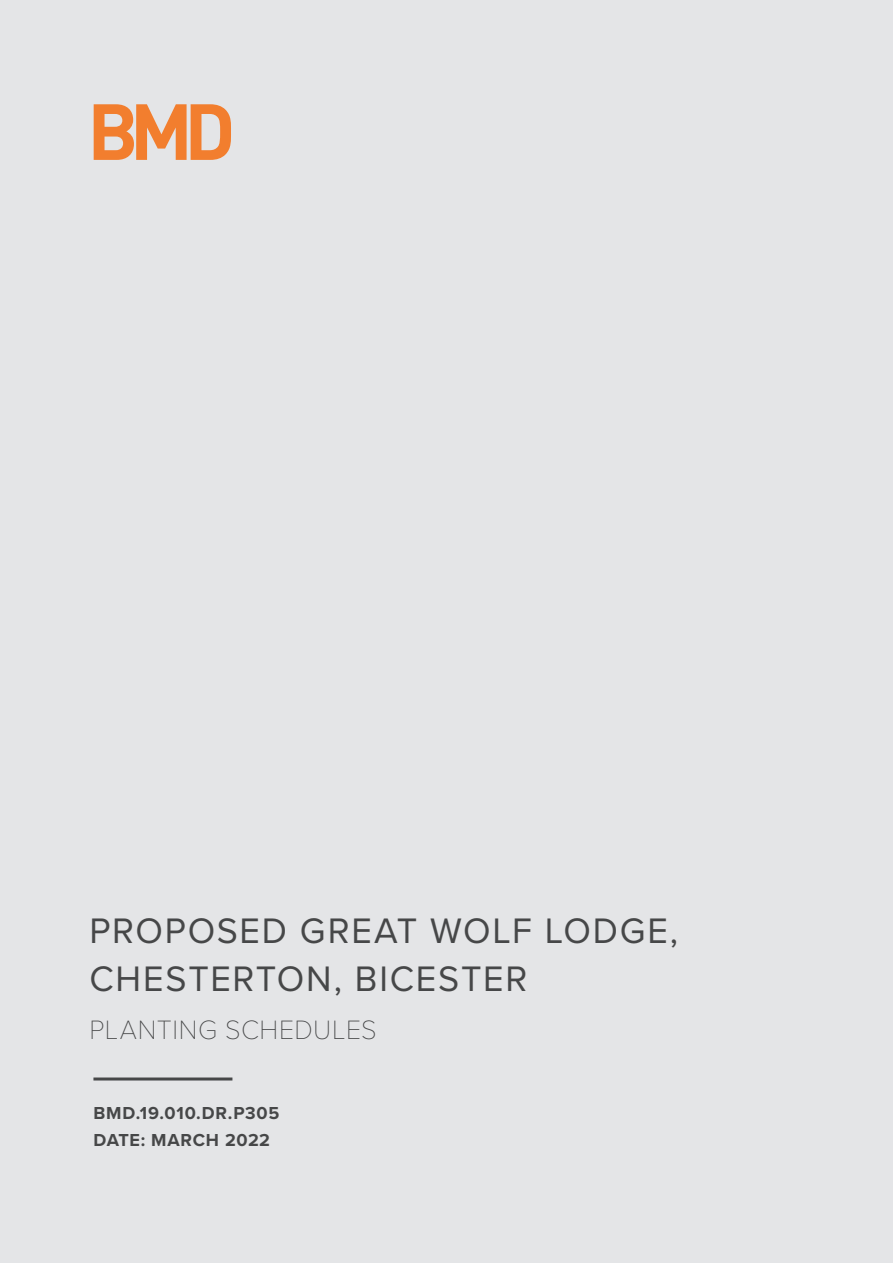
<style>
.page{position:relative;width:893px;height:1263px;background:#e4e5e7}
.page>*{position:absolute;margin:0;border:0;box-sizing:border-box;transform-origin:0 0}
.t1{font:36.75px "Proxima Nova";letter-spacing:.05em;color:#464748}
.t2{font:100 27.6px "Proxima Nova T";letter-spacing:.02em;color:#464748}
.t3{font:700 18px "Proxima Nova";letter-spacing:.04em;color:#464748}
</style>
<div class="page">
<svg style="left:94px;top:104px;width:137px;height:56px"></svg>
<hr style="left:93px;top:1077px;width:139px;height:3px;background:#464748">
<p class="t1" style="left:90px;top:903px;width:590px">PROPOSED GREAT WOLF LODGE,</p>
<p class="t1" style="left:90px;top:951px;width:439px">CHESTERTON, BICESTER</p>
<p class="t2" style="left:90px;top:1009px;width:289px">PLANTING SCHEDULES</p>
<p class="t3" style="left:94px;top:1099px;width:187px">BMD.19.010.DR.P305</p>
<p class="t3" style="left:94px;top:1126px;width:178px">DATE: MARCH 2022</p>
</div>
